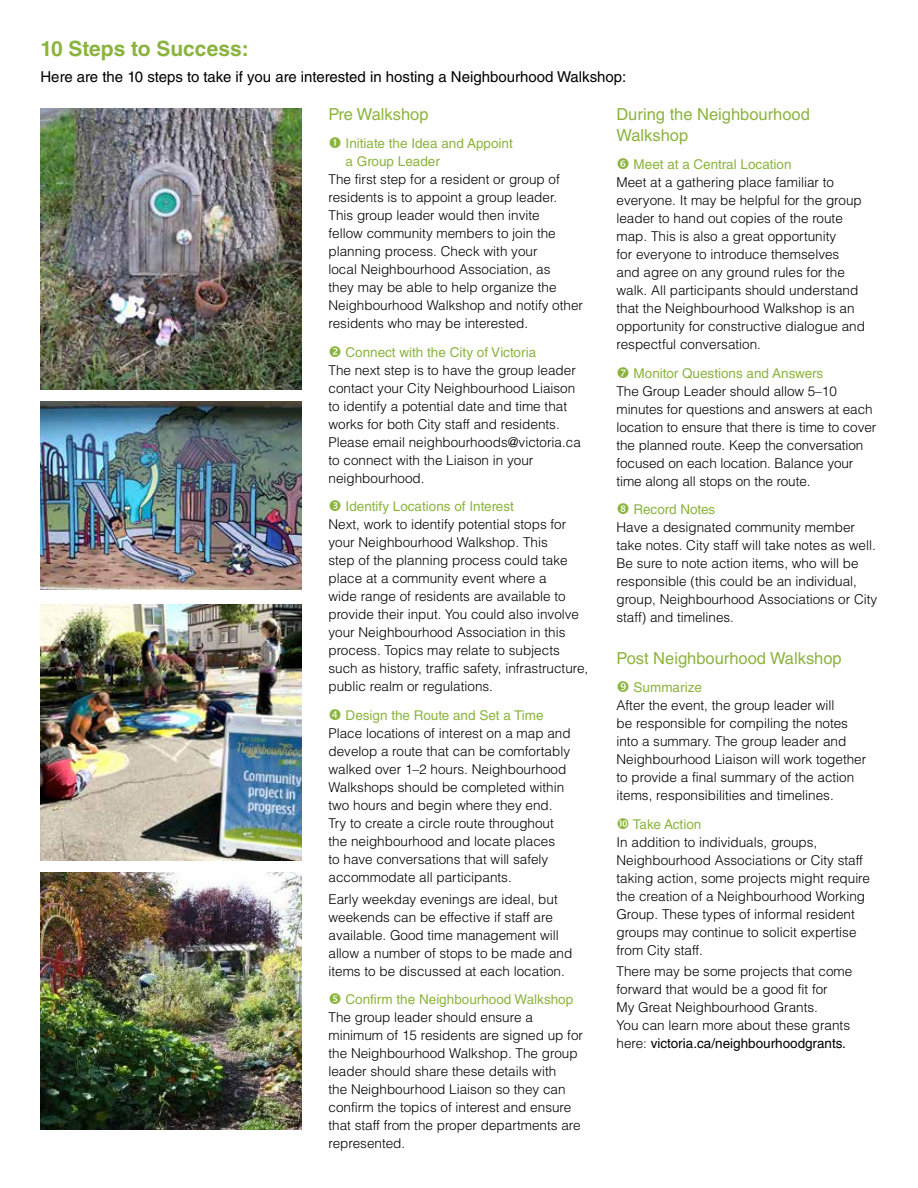
<style>
.page{position:relative;width:918px;height:1188px;background:#fff}
.page>*{position:absolute;margin:0;border:0;box-sizing:border-box;transform-origin:0 0}
.t1{font:700 21px "Helvetica LT Std";color:#8bb43e}
.t2{font:16.5px/21px "Helvetica LT Std";color:#8bb43e}
.t3{font:15px "Helvetica LT Std";color:#000}
.t4{font:300 13.5px/18px "Helvetica LT Std";color:#000}
.t5{font:13.5px/18px "Helvetica LT Std";color:#8bb43e}
.s1{font-weight:400}
</style>
<div class="page">
<img style="left:40px;top:402px;width:262px;height:187px">
<img style="left:40px;top:605px;width:262px;height:255px">
<img style="left:40px;top:108px;width:262px;height:282px">
<img style="left:40px;top:872px;width:262px;height:257px">
<h1 class="t1" style="left:40px;top:35px;width:210px">10 Steps to Success:</h1>
<p class="t3" style="left:40px;top:68px;width:587px">Here are the 10 steps to take if you are interested in hosting a Neighbourhood Walkshop:</p>
<p class="t2" style="left:328px;top:104px;width:102px">Pre Walkshop</p>
<p class="t5" style="left:346px;top:135px;width:169px">Initiate the Idea and Appoint a Group Leader</p>
<p class="t4" style="left:328px;top:170px;width:256px">The first step for a resident or group of residents is to appoint a group leader.<br>This group leader would then invite<br>fellow community members to join the planning process. Check with your<br>local Neighbourhood Association, as<br>they may be able to help organize the Neighbourhood Walkshop and notify other residents who may be interested.</p>
<p class="t5" style="left:346px;top:343px;width:192px">Connect with the City of Victoria</p>
<p class="t4" style="left:328px;top:361px;width:254px">The next step is to have the group leader contact your City Neighbourhood Liaison to identify a potential date and time that works for both City staff and residents.<br>Please email neighbourhoods@victoria.ca to connect with the Liaison in your neighbourhood.</p>
<p class="t5" style="left:346px;top:498px;width:170px">Identify Locations of Interest</p>
<p class="t4" style="left:328px;top:516px;width:261px">Next, work to identify potential stops for your Neighbourhood Walkshop. This<br>step of the planning process could take place at a community event where a<br>wide range of residents are available to provide their input. You could also involve your Neighbourhood Association in this process. Topics may relate to subjects such as history, traffic safety, infrastructure, public realm or regulations.</p>
<p class="t5" style="left:346px;top:706px;width:200px">Design the Route and Set a Time</p>
<p class="t4" style="left:328px;top:724px;width:244px">Place locations of interest on a map and develop a route that can be comfortably walked over 1–2 hours. Neighbourhood Walkshops should be completed within two hours and begin where they end.<br>Try to create a circle route throughout the neighbourhood and locate places<br>to have conversations that will safely accommodate all participants.</p>
<p class="t4" style="left:328px;top:890px;width:245px">Early weekday evenings are ideal, but weekends can be effective if staff are available. Good time management will allow a number of stops to be made and items to be discussed at each location.</p>
<p class="t5" style="left:346px;top:991px;width:229px">Confirm the Neighbourhood Walkshop</p>
<p class="t4" style="left:328px;top:1008px;width:256px">The group leader should ensure a minimum of 15 residents are signed up for the Neighbourhood Walkshop. The group leader should share these details with<br>the Neighbourhood Liaison so they can confirm the topics of interest and ensure that staff from the proper departments are represented.</p>
<p class="t2" style="left:616px;top:104px;width:195px">During the Neighbourhood<br>Walkshop</p>
<p class="t5" style="left:634px;top:156px;width:159px">Meet at a Central Location</p>
<p class="t4" style="left:616px;top:173px;width:250px">Meet at a gathering place familiar to everyone. It may be helpful for the group leader to hand out copies of the route map. This is also a great opportunity<br>for everyone to introduce themselves and agree on any ground rules for the walk. All participants should understand that the Neighbourhood Walkshop is an opportunity for constructive dialogue and respectful conversation.</p>
<p class="t5" style="left:634px;top:364px;width:191px">Monitor Questions and Answers</p>
<p class="t4" style="left:616px;top:382px;width:261px">The Group Leader should allow 5–10 minutes for questions and answers at each location to ensure that there is time to cover the planned route. Keep the conversation focused on each location. Balance your time along all stops on the route.</p>
<p class="t5" style="left:634px;top:501px;width:83px">Record Notes</p>
<p class="t4" style="left:616px;top:519px;width:262px">Have a designated community member take notes. City staff will take notes as well.<br>Be sure to note action items, who will be responsible (this could be an individual, group, Neighbourhood Associations or City staff) and timelines.</p>
<p class="t2" style="left:616px;top:647px;width:227px">Post Neighbourhood Walkshop</p>
<p class="t5" style="left:634px;top:678px;width:70px">Summarize</p>
<p class="t4" style="left:616px;top:696px;width:251px">After the event, the group leader will<br>be responsible for compiling the notes into a summary. The group leader and Neighbourhood Liaison will work together to provide a final summary of the action items, responsibilities and timelines.</p>
<p class="t5" style="left:633px;top:815px;width:70px">Take Action</p>
<p class="t4" style="left:616px;top:833px;width:255px">In addition to individuals, groups, Neighbourhood Associations or City staff taking action, some projects might require the creation of a Neighbourhood Working Group. These types of informal resident groups may continue to solicit expertise from City staff.</p>
<p class="t4" style="left:616px;top:963px;width:237px">There may be some projects that come forward that would be a good fit for<br>My Great Neighbourhood Grants.<br>You can learn more about these grants here: <span class="s1">victoria.ca/neighbourhoodgrants.</span></p>
</div>
